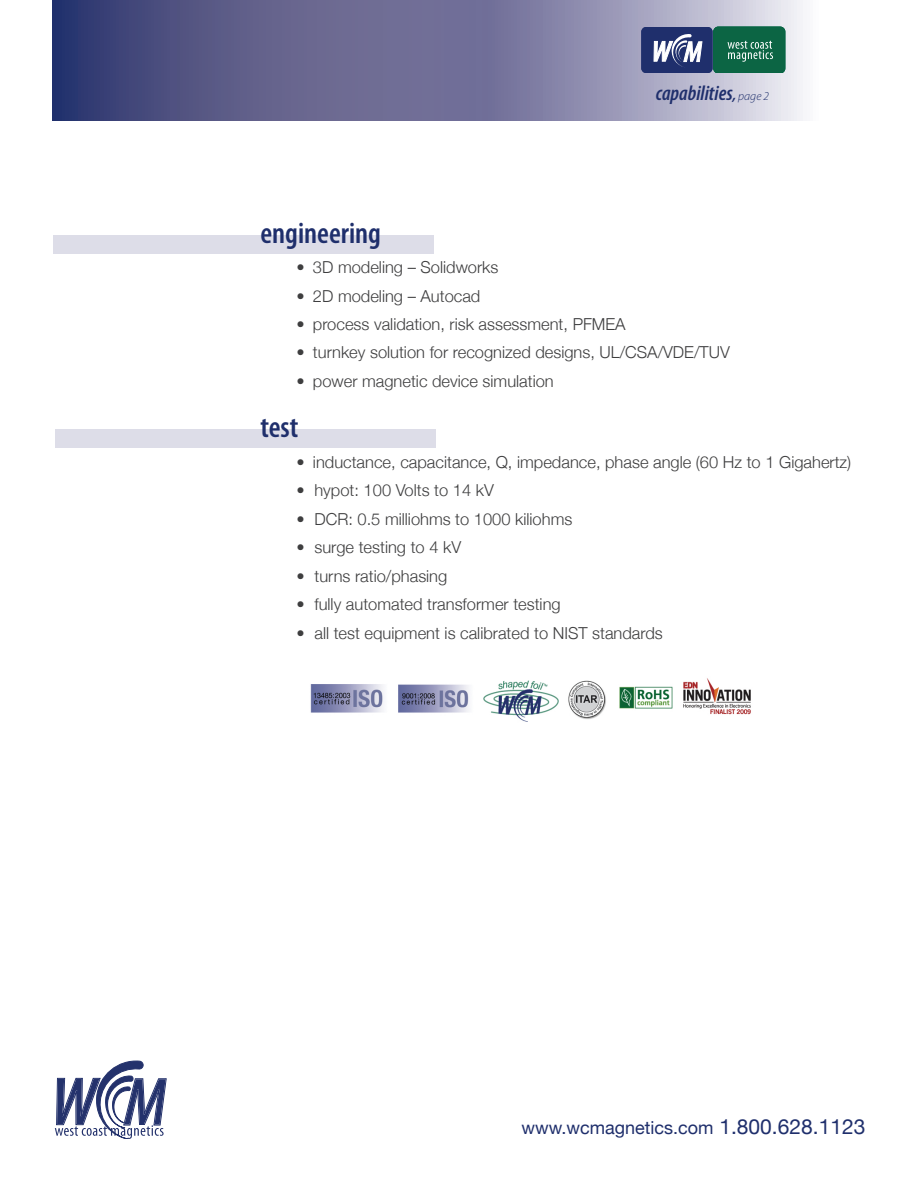
<style>
.page{position:relative;width:918px;height:1188px;background:#fff}
.page>*{position:absolute;margin:0;border:0;box-sizing:border-box;transform-origin:0 0}
.t1{font:600 condensed 30px "Myriad Pro";color:#1f2f6c}
.t2{font:italic 600 condensed 21px "Myriad Pro";color:#1f2f6c}
.t3{font:18px "Helvetica Neue";color:#1f2f6c}
.t4{font:300 16.5px "Helvetica Neue";color:#3e3e3f}
.s1{font-size:16.5px}
.s2{font-weight:300;font-stretch:normal;font-size:12px}
.s3{font-size:21px}
</style>
<div class="page">
<svg style="left:52px;top:0;width:751px;height:120px;background:#76769c"></svg>
<svg style="left:55px;top:1060px;width:111px;height:78px"></svg>
<div style="left:641px;top:27px;width:72px;height:45px;background:#1f2f6c;border-radius:5px"></div>
<svg style="left:713px;top:27px;width:72px;height:45px;background:#1d7051"></svg>
<svg style="left:654px;top:34px;width:48px;height:33px"></svg>
<div style="left:55px;top:430px;width:381px;height:18px;background:#dddde8"></div>
<img style="left:310px;top:678px;width:441px;height:44px">
<div style="left:53px;top:235px;width:381px;height:18px;background:#dddde8"></div>
<p class="t2" style="left:656px;top:82px;width:115px">capabilities<span class="s1">,</span> <span class="s2">page 2</span></p>
<h1 class="t1" style="left:260px;top:216px;width:122px">engineering</h1>
<p class="t4" style="left:296px;top:254px;width:204px">• 3D modeling – Solidworks</p>
<p class="t4" style="left:296px;top:282px;width:185px">• 2D modeling – Autocad</p>
<p class="t4" style="left:296px;top:311px;width:331px">• process validation, risk assessment, PFMEA</p>
<p class="t4" style="left:296px;top:339px;width:435px">• turnkey solution for recognized designs, UL/CSA/VDE/TUV</p>
<p class="t4" style="left:296px;top:368px;width:259px">• power magnetic device simulation</p>
<h1 class="t1" style="left:260px;top:411px;width:40px">test</h1>
<p class="t4" style="left:296px;top:449px;width:556px">• inductance, capacitance, Q, impedance, phase angle (60 Hz to 1 Gigahertz)</p>
<p class="t4" style="left:296px;top:477px;width:199px">• hypot: 100 Volts to 14 kV</p>
<p class="t4" style="left:296px;top:506px;width:277px">• DCR: 0.5 milliohms to 1000 kiliohms</p>
<p class="t4" style="left:296px;top:534px;width:166px">• surge testing to 4 kV</p>
<p class="t4" style="left:296px;top:562px;width:152px">• turns ratio/phasing</p>
<p class="t4" style="left:296px;top:591px;width:266px">• fully automated transformer testing</p>
<p class="t4" style="left:296px;top:619px;width:368px">• all test equipment is calibrated to NIST standards</p>
<p class="t3" style="left:522px;top:1115px;width:345px">www.wcmagnetics.com <span class="s3">1.800.628.1123</span></p>
</div>
